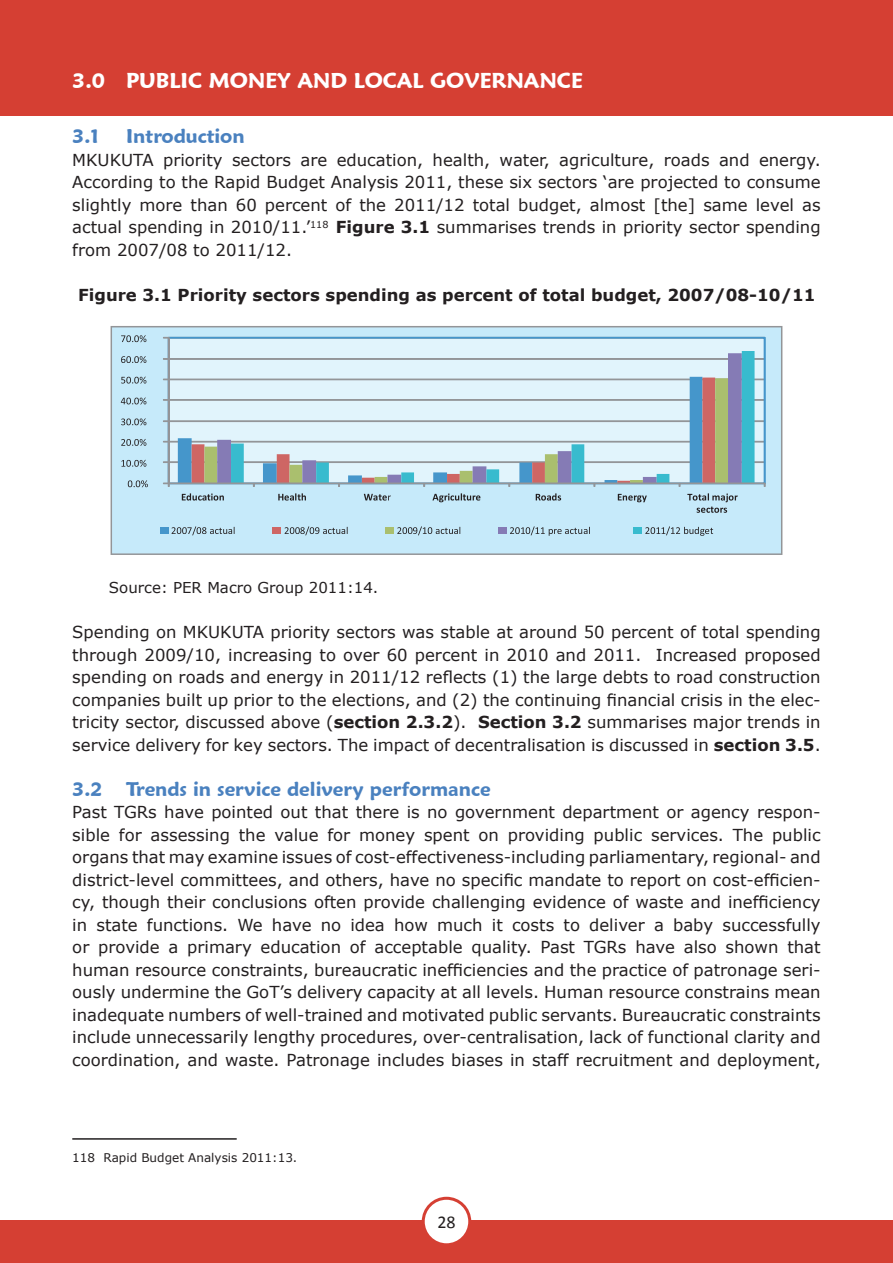
<style>
.page{position:relative;width:893px;height:1263px;background:#fff}
.page>*{position:absolute;margin:0;border:0;box-sizing:border-box;transform-origin:0 0}
.t1{font:600 21px "Maiandra GD";color:#fff}
.t2{font:600 19.5px "Maiandra GD";color:#4a81bf}
.t3{font:18px "Calibri";color:#231f20}
.t4{font:16.5px/22.5px "Verdana";color:#231f20;text-align:justify}
.t5{font:700 16.5px "Verdana";color:#231f20}
.t6{font:15px "Verdana";color:#231f20}
.t7{font:12px "Verdana";color:#231f20}
.s1{font-weight:700}
</style>
<div class="page">
<div style="left:1px;top:0;width:892px;height:43px;background:#d53f33"></div>
<div style="left:0;top:1220px;width:893px;height:43px;background:#d53f33"></div>
<div style="left:423px;top:1198px;width:47px;height:47px;background:#fff;border-radius:50%"></div>
<div style="left:422px;top:1197px;width:49px;height:49px;border:3px solid #d53f33;border-radius:50%"></div>
<div style="left:111px;top:327px;width:671px;height:227px;background:#c6eafa"></div>
<div style="left:111px;top:326px;width:671px;height:229px;border:2px solid #939598"></div>
<svg style="left:169px;top:337px;width:597px;height:147px;background:#cce5f1"></svg>
<svg style="left:178px;top:377px;width:39px;height:106px;background:#9ec8e1"></svg>
<svg style="left:192px;top:378px;width:12px;height:105px"></svg>
<svg style="left:204px;top:378px;width:13px;height:105px"></svg>
<svg style="left:217px;top:353px;width:14px;height:130px;background:#bec6de"></svg>
<svg style="left:231px;top:351px;width:524px;height:132px;background:#c8dce4"></svg>
<div style="left:168px;top:338px;width:1px;height:146px;border:1px solid #939598"></div>
<div style="left:169px;top:483px;width:596px;height:1px;border:1px solid #939598"></div>
<svg style="left:163px;top:483px;width:6px;height:4px"></svg>
<svg style="left:128px;top:480px;width:20px;height:7px"></svg>
<svg style="left:121px;top:460px;width:25px;height:7px"></svg>
<svg style="left:121px;top:439px;width:25px;height:7px"></svg>
<svg style="left:121px;top:418px;width:25px;height:7px"></svg>
<svg style="left:121px;top:397px;width:25px;height:7px"></svg>
<svg style="left:121px;top:377px;width:25px;height:7px"></svg>
<svg style="left:121px;top:356px;width:25px;height:7px"></svg>
<svg style="left:121px;top:335px;width:25px;height:7px"></svg>
<svg style="left:182px;top:493px;width:42px;height:8px"></svg>
<svg style="left:278px;top:493px;width:28px;height:8px"></svg>
<svg style="left:364px;top:494px;width:27px;height:7px"></svg>
<svg style="left:432px;top:493px;width:48px;height:9px"></svg>
<svg style="left:536px;top:493px;width:25px;height:8px"></svg>
<svg style="left:618px;top:494px;width:29px;height:8px"></svg>
<svg style="left:687px;top:493px;width:51px;height:20px"></svg>
<div style="left:160px;top:527px;width:8px;height:7px;background:#4596cb"></div>
<svg style="left:172px;top:526px;width:63px;height:9px"></svg>
<div style="left:273px;top:527px;width:8px;height:7px;background:#ce6664"></div>
<svg style="left:285px;top:526px;width:63px;height:9px"></svg>
<div style="left:385px;top:527px;width:9px;height:7px;background:#aabf6e"></div>
<svg style="left:397px;top:526px;width:63px;height:9px"></svg>
<div style="left:498px;top:527px;width:9px;height:7px;background:#857bb5"></div>
<svg style="left:510px;top:526px;width:80px;height:10px"></svg>
<div style="left:633px;top:527px;width:9px;height:7px;background:#38bbce"></div>
<svg style="left:645px;top:526px;width:68px;height:10px"></svg>
<hr style="left:72px;top:1138px;width:165px;height:2px;background:#231f20">
<div style="left:1px;top:1px;width:892px;height:115px;background:#d53f33"></div>
<p class="t1" style="left:72px;top:68px;width:512px">3.0 PUBLIC MONEY AND LOCAL GOVERNANCE</p>
<p class="t2" style="left:72px;top:124px;width:28px">3.1</p>
<p class="t2" style="left:126px;top:124px;width:120px">Introduction</p>
<p class="t4" style="left:72px;top:148px;width:750px">MKUKUTA priority sectors are education, health, water, agriculture, roads and energy.<br>According to the Rapid Budget Analysis 2011, these six sectors ‘are projected to consume slightly more than 60 percent of the 2011/12 total budget, almost [the] same level as actual spending in 2010/11.’<sup>118</sup> <span class="s1">Figure 3.1</span> summarises trends in priority sector spending from 2007/08 to 2011/12.</p>
<p class="t5" style="left:78px;top:284px;width:739px">Figure 3.1 Priority sectors spending as percent of total budget, 2007/08-10/11</p>
<p class="t6" style="left:109px;top:578px;width:271px">Source: PER Macro Group 2011:14.</p>
<p class="t4" style="left:72px;top:620px;width:750px">Spending on MKUKUTA priority sectors was stable at around 50 percent of total spending through 2009/10, increasing to over 60 percent in 2010 and 2011. Increased proposed spending on roads and energy in 2011/12 reflects (1) the large debts to road construction companies built up prior to the elections, and (2) the continuing financial crisis in the elec&shy;tricity sector, discussed above (<span class="s1">section 2.3.2</span>). <span class="s1">Section 3.2</span> summarises major trends in service delivery for key sectors. The impact of decentralisation is discussed in <span class="s1">section 3.5</span>.</p>
<p class="t2" style="left:72px;top:777px;width:420px">3.2 Trends in service delivery performance</p>
<p class="t4" style="left:72px;top:800px;width:750px">Past TGRs have pointed out that there is no government department or agency respon&shy;sible for assessing the value for money spent on providing public services. The public organs that may examine issues of cost-effectiveness-including parliamentary, regional- and district-level committees, and others, have no specific mandate to report on cost-efficien&shy;cy, though their conclusions often provide challenging evidence of waste and inefficiency in state functions. We have no idea how much it costs to deliver a baby successfully or provide a primary education of acceptable quality. Past TGRs have also shown that human resource constraints, bureaucratic inefficiencies and the practice of patronage seri&shy;ously undermine the GoT’s delivery capacity at all levels. Human resource constrains mean inadequate numbers of well-trained and motivated public servants. Bureaucratic constraints include unnecessarily lengthy procedures, over-centralisation, lack of functional clarity and coordination, and waste. Patronage includes biases in staff recruitment and deployment,</p>
<p class="t7" style="left:72px;top:1149px;width:227px">118 Rapid Budget Analysis 2011:13.</p>
<p class="t3" style="left:437px;top:1210px;width:20px">28</p>
</div>
